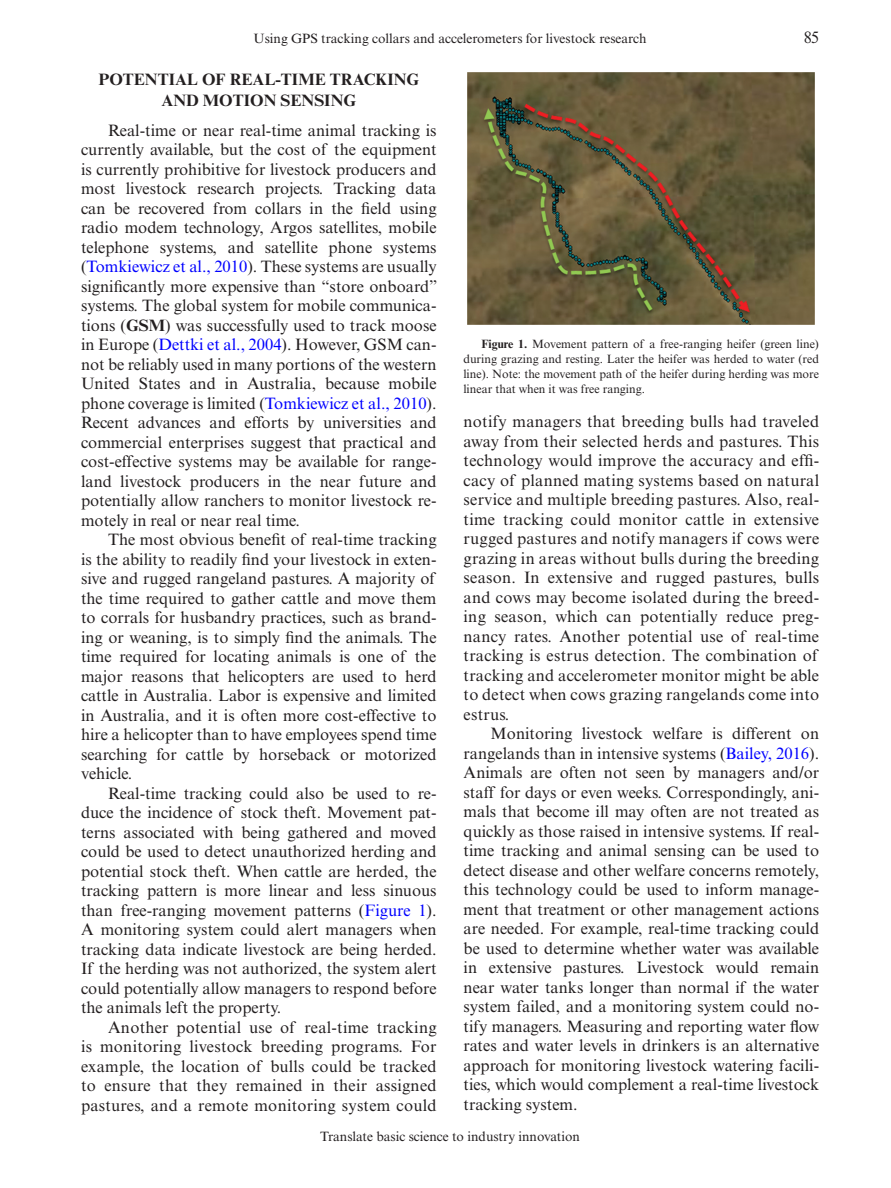
<style>
.page{position:relative;width:891px;height:1188px;background:#fff}
.page>*{position:absolute;margin:0;border:0;box-sizing:border-box;transform-origin:0 0}
.t1{font:16.5px/19.5px "Times New Roman MT Std";color:#231f20;text-align:justify}
.t2{font:700 16.5px/21px "Times New Roman MT Std";color:#231f20;text-align:center}
.t3{font:13.5px "Times New Roman MT Std";color:#231f20}
.t4{font:12px/15px "Times New Roman MT Std";color:#231f20;text-align:justify}
.s1{color:#00f}
.s2{font-weight:700}
</style>
<div class="page">
<img style="left:468px;top:73px;width:346px;height:252px">
<p class="t3" style="left:254px;top:30px;width:394px">Using GPS tracking collars and accelerometers for livestock research</p>
<p class="t1" style="left:804px;top:28px;width:17px">85</p>
<p class="t2" style="left:98px;top:68px;width:322px">POTENTIAL OF REAL-TIME TRACKING<br>AND MOTION SENSING</p>
<p class="t1" style="left:81px;top:120px;width:358px;text-indent:27px">Real-time or near real-time animal tracking is currently available, but the cost of the equipment is currently prohibitive for livestock producers and most livestock research projects. Tracking data can be recovered from collars in the field using radio modem technology, Argos satellites, mobile telephone systems, and satellite phone systems (<span class="s1">Tomkiewicz et al., 2010</span>). These systems are usually significantly more expensive than “store onboard” systems. The global system for mobile communica&shy;tions (<span class="s2">GSM</span>) was successfully used to track moose in Europe (<span class="s1">Dettki et al., 2004</span>). However, GSM can&shy;not be reliably used in many portions of the western United States and in Australia, because mobile phone coverage is limited (<span class="s1">Tomkiewicz et al., 2010</span>).<br>Recent advances and efforts by universities and commercial enterprises suggest that practical and cost-effective systems may be available for range&shy;land livestock producers in the near future and potentially allow ranchers to monitor livestock re&shy;motely in real or near real time.</p>
<p class="t1" style="left:81px;top:530px;width:357px;text-indent:27px">The most obvious benefit of real-time tracking is the ability to readily find your livestock in exten&shy;sive and rugged rangeland pastures. A majority of the time required to gather cattle and move them to corrals for husbandry practices, such as brand&shy;ing or weaning, is to simply find the animals. The time required for locating animals is one of the major reasons that helicopters are used to herd cattle in Australia. Labor is expensive and limited in Australia, and it is often more cost-effective to hire a helicopter than to have employees spend time searching for cattle by horseback or motorized vehicle.</p>
<p class="t1" style="left:81px;top:783px;width:357px;text-indent:27px">Real-time tracking could also be used to re&shy;duce the incidence of stock theft. Movement pat&shy;terns associated with being gathered and moved could be used to detect unauthorized herding and potential stock theft. When cattle are herded, the tracking pattern is more linear and less sinuous than free-ranging movement patterns (<span class="s1">Figure 1</span>).<br>A monitoring system could alert managers when tracking data indicate livestock are being herded.<br>If the herding was not authorized, the system alert could potentially allow managers to respond before the animals left the property.</p>
<p class="t1" style="left:81px;top:1017px;width:357px;text-indent:27px">Another potential use of real-time tracking is monitoring livestock breeding programs. For example, the location of bulls could be tracked to ensure that they remained in their assigned pastures, and a remote monitoring system could</p>
<p class="t4" style="left:463px;top:336px;width:357px;text-indent:18px"><span class="s2">Figure 1.</span> Movement pattern of a free-ranging heifer (green line) during grazing and resting. Later the heifer was herded to water (red line). Note: the movement path of the heifer during herding was more linear that when it was free ranging.</p>
<p class="t1" style="left:463px;top:412px;width:357px">notify managers that breeding bulls had traveled away from their selected herds and pastures. This technology would improve the accuracy and effi&shy;cacy of planned mating systems based on natural service and multiple breeding pastures. Also, real&shy;time tracking could monitor cattle in extensive rugged pastures and notify managers if cows were grazing in areas without bulls during the breeding season. In extensive and rugged pastures, bulls and cows may become isolated during the breed&shy;ing season, which can potentially reduce preg&shy;nancy rates. Another potential use of real-time tracking is estrus detection. The combination of tracking and accelerometer monitor might be able to detect when cows grazing rangelands come into estrus.</p>
<p class="t1" style="left:463px;top:724px;width:357px;text-indent:27px">Monitoring livestock welfare is different on rangelands than in intensive systems (<span class="s1">Bailey, 2016</span>).<br>Animals are often not seen by managers and/or staff for days or even weeks. Correspondingly, ani&shy;mals that become ill may often are not treated as quickly as those raised in intensive systems. If real&shy;time tracking and animal sensing can be used to detect disease and other welfare concerns remotely, this technology could be used to inform manage&shy;ment that treatment or other management actions are needed. For example, real-time tracking could be used to determine whether water was available in extensive pastures. Livestock would remain near water tanks longer than normal if the water system failed, and a monitoring system could no&shy;tify managers. Measuring and reporting water flow rates and water levels in drinkers is an alternative approach for monitoring livestock watering facili&shy;ties, which would complement a real-time livestock tracking system.</p>
<p class="t3" style="left:320px;top:1129px;width:261px">Translate basic science to industry innovation</p>
</div>
